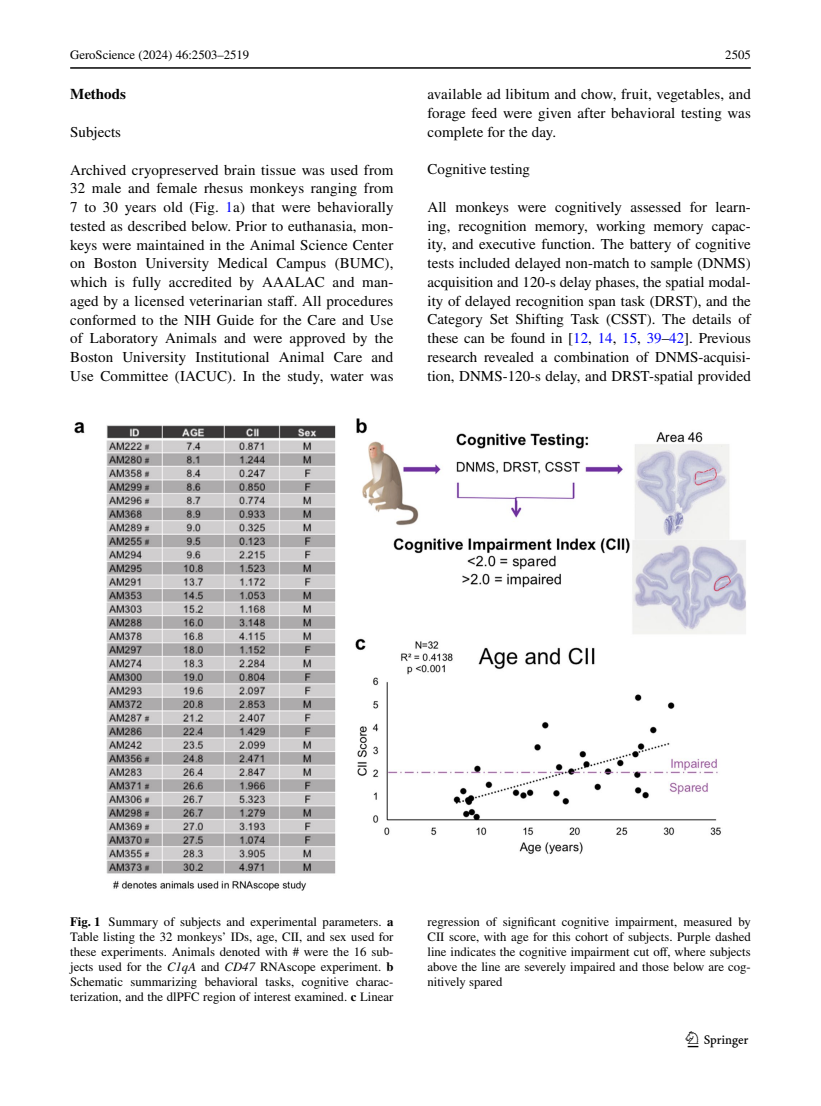
<style>
.page{position:relative;width:821px;height:1106px;background:#fff}
.page>*{position:absolute;margin:0;border:0;box-sizing:border-box;transform-origin:0 0}
.t1{font:22.5px "Springnew Regular 3";color:#000}
.t2{font:15px/18.8px "STIX";color:#000;text-align:justify}
.t3{font:700 15px "STIX";color:#000}
.t4{font:12.75px/15px "STIX";color:#000;text-align:justify}
.s1{color:#00f}
.s2{font-weight:700}
.s3{font-style:italic}
</style>
<div class="page">
<hr style="left:70px;top:67px;width:680px;height:2px;background:#000">
<img style="left:74px;top:418px;width:672px;height:472px">
<p class="t4" style="left:70px;top:48px;width:181px">GeroScience (2024) 46:2503–2519</p>
<p class="t4" style="left:725px;top:49px;width:27px">2505</p>
<p class="t3" style="left:70px;top:85px;width:57px">Methods</p>
<p class="t2" style="left:70px;top:124px;width:52px">Subjects</p>
<p class="t2" style="left:70px;top:161px;width:325px">Archived cryopreserved brain tissue was used from 32 male and female rhesus monkeys ranging from 7 to 30 years old (Fig. <span class="s1">1</span>a) that were behaviorally tested as described below. Prior to euthanasia, mon&shy;keys were maintained in the Animal Science Center on Boston University Medical Campus (BUMC), which is fully accredited by AAALAC and man&shy;aged by a licensed veterinarian staff. All procedures conformed to the NIH Guide for the Care and Use of Laboratory Animals and were approved by the Boston University Institutional Animal Care and Use Committee (IACUC). In the study, water was</p>
<p class="t2" style="left:427px;top:86px;width:325px">available ad libitum and chow, fruit, vegetables, and forage feed were given after behavioral testing was complete for the day.</p>
<p class="t2" style="left:427px;top:161px;width:104px">Cognitive testing</p>
<p class="t2" style="left:427px;top:198px;width:325px">All monkeys were cognitively assessed for learn&shy;ing, recognition memory, working memory capac&shy;ity, and executive function. The battery of cognitive tests included delayed non-match to sample (DNMS) acquisition and 120-s delay phases, the spatial modal&shy;ity of delayed recognition span task (DRST), and the Category Set Shifting Task (CSST). The details of these can be found in [<span class="s1">12</span>, <span class="s1">14</span>, <span class="s1">15</span>, <span class="s1">39</span>–<span class="s1">42</span>]. Previous research revealed a combination of DNMS-acquisi&shy;tion, DNMS-120-s delay, and DRST-spatial provided</p>
<p class="t4" style="left:70px;top:914px;width:325px"><span class="s2">Fig. 1</span> Summary of subjects and experimental parameters. <span class="s2">a </span>Table listing the 32 monkeys’ IDs, age, CII, and sex used for these experiments. Animals denoted with # were the 16 sub&shy;jects used for the <span class="s3">C1qA</span> and <span class="s3">CD47</span> RNAscope experiment. <span class="s2">b </span>Schematic summarizing behavioral tasks, cognitive charac&shy;terization, and the dlPFC region of interest examined. <span class="s2">c</span> Linear</p>
<p class="t4" style="left:427px;top:914px;width:325px">regression of significant cognitive impairment, measured by CII score, with age for this cohort of subjects. Purple dashed line indicates the cognitive impairment cut off, where subjects above the line are severely impaired and those below are cog&shy;nitively spared</p>
<h1 class="t1" style="left:687px;top:1031px;width:62px">1 3</h1>
</div>
